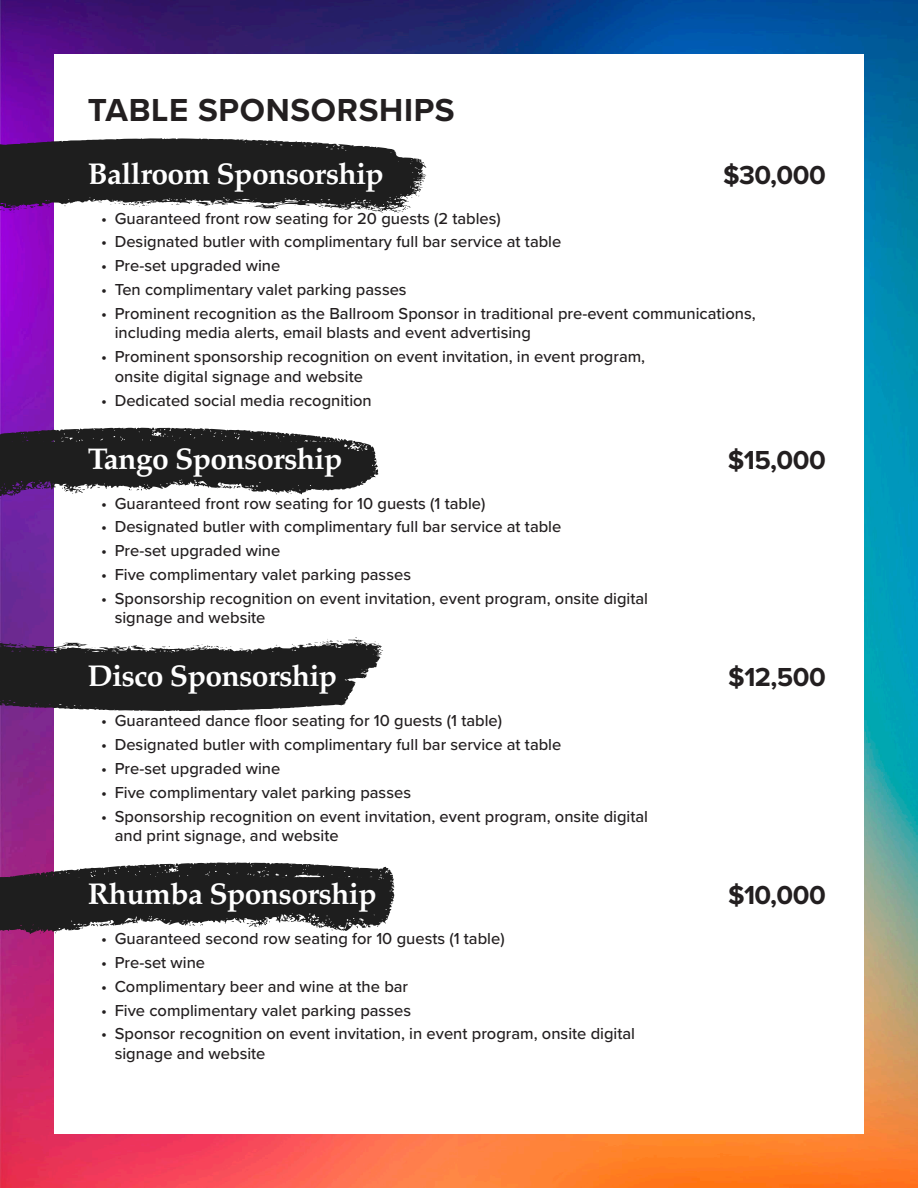
<style>
.page{position:relative;width:918px;height:1188px;background:#fff}
.page>*{position:absolute;margin:0;border:0;box-sizing:border-box;transform-origin:0 0}
.Sponsorship_Type{font:700 33px "Proxima Nova";letter-spacing:.02em;color:#231f20}
.Sponsorship_-_Space_After{font:700 30px "Palatino";letter-spacing:-.02em;color:#fff}
.Sponsorship_-_Space_After-2{font:700 27px "Proxima Nova";letter-spacing:-.02em;color:#231f20}
.t1{font:500 16.5px/19.5px "Proxima Nova";color:#231f20}
</style>
<div class="page">
<img style="left:0;top:0;width:918px;height:1188px">
<div style="left:54px;top:54px;width:810px;height:1080px;background:#fff"></div>
<svg style="left:0;top:138px;width:426px;height:76px"></svg>
<svg style="left:0;top:637px;width:383px;height:74px"></svg>
<svg style="left:0;top:427px;width:379px;height:73px"></svg>
<svg style="left:0;top:862px;width:394px;height:72px"></svg>
<div style="left:0;top:157px;width:392px;height:36px;background:#1e1e1e"></div>
<div style="left:0;top:442px;width:344px;height:36px;background:#1e1e1e"></div>
<div style="left:0;top:659px;width:344px;height:36px;background:#1e1e1e"></div>
<div style="left:0;top:877px;width:378px;height:36px;background:#1e1e1e"></div>
<p class="Sponsorship_Type" style="left:88px;top:85px;width:369px">TABLE SPONSORSHIPS</p>
<p class="Sponsorship_-_Space_After" style="left:88px;top:148px;width:298px">Ballroom Sponsorship</p>
<p class="Sponsorship_-_Space_After-2" style="left:723px;top:154px;width:104px">$30,000</p>
<p class="t1" style="left:101px;top:208px;width:401px">• Guaranteed front row seating for 20 guests (2 tables)</p>
<p class="t1" style="left:101px;top:232px;width:462px">• Designated butler with complimentary full bar service at table</p>
<p class="t1" style="left:101px;top:255px;width:181px">• Pre-set upgraded wine</p>
<p class="t1" style="left:101px;top:279px;width:307px">• Ten complimentary valet parking passes</p>
<p class="t1" style="left:115px;top:303px;width:642px;text-indent:-14px">• Prominent recognition as the Ballroom Sponsor in traditional pre-event communications, including media alerts, email blasts and event advertising</p>
<p class="t1" style="left:115px;top:346px;width:532px;text-indent:-14px">• Prominent sponsorship recognition on event invitation, in event program, onsite digital signage and website</p>
<p class="t1" style="left:101px;top:390px;width:272px">• Dedicated social media recognition</p>
<p class="Sponsorship_-_Space_After" style="left:88px;top:433px;width:256px">Tango Sponsorship</p>
<p class="Sponsorship_-_Space_After-2" style="left:728px;top:439px;width:99px">$15,000</p>
<p class="t1" style="left:101px;top:493px;width:386px">• Guaranteed front row seating for 10 guests (1 table)</p>
<p class="t1" style="left:101px;top:517px;width:462px">• Designated butler with complimentary full bar service at table</p>
<p class="t1" style="left:101px;top:540px;width:181px">• Pre-set upgraded wine</p>
<p class="t1" style="left:101px;top:564px;width:311px">• Five complimentary valet parking passes</p>
<p class="t1" style="left:115px;top:588px;width:535px;text-indent:-14px">• Sponsorship recognition on event invitation, event program, onsite digital signage and website</p>
<p class="Sponsorship_-_Space_After" style="left:88px;top:650px;width:251px">Disco Sponsorship</p>
<p class="Sponsorship_-_Space_After-2" style="left:728px;top:657px;width:99px">$12,500</p>
<p class="t1" style="left:101px;top:710px;width:402px">• Guaranteed dance floor seating for 10 guests (1 table)</p>
<p class="t1" style="left:101px;top:734px;width:462px">• Designated butler with complimentary full bar service at table</p>
<p class="t1" style="left:101px;top:758px;width:181px">• Pre-set upgraded wine</p>
<p class="t1" style="left:101px;top:782px;width:311px">• Five complimentary valet parking passes</p>
<p class="t1" style="left:115px;top:806px;width:535px;text-indent:-14px">• Sponsorship recognition on event invitation, event program, onsite digital and print signage, and website</p>
<p class="Sponsorship_-_Space_After" style="left:88px;top:868px;width:290px">Rhumba Sponsorship</p>
<p class="Sponsorship_-_Space_After-2" style="left:728px;top:875px;width:99px">$10,000</p>
<p class="t1" style="left:101px;top:928px;width:405px">• Guaranteed second row seating for 10 guests (1 table)</p>
<p class="t1" style="left:101px;top:952px;width:105px">• Pre-set wine</p>
<p class="t1" style="left:101px;top:976px;width:308px">• Complimentary beer and wine at the bar</p>
<p class="t1" style="left:101px;top:1000px;width:311px">• Five complimentary valet parking passes</p>
<p class="t1" style="left:115px;top:1024px;width:522px;text-indent:-14px">• Sponsor recognition on event invitation, in event program, onsite digital signage and website</p>
</div>
